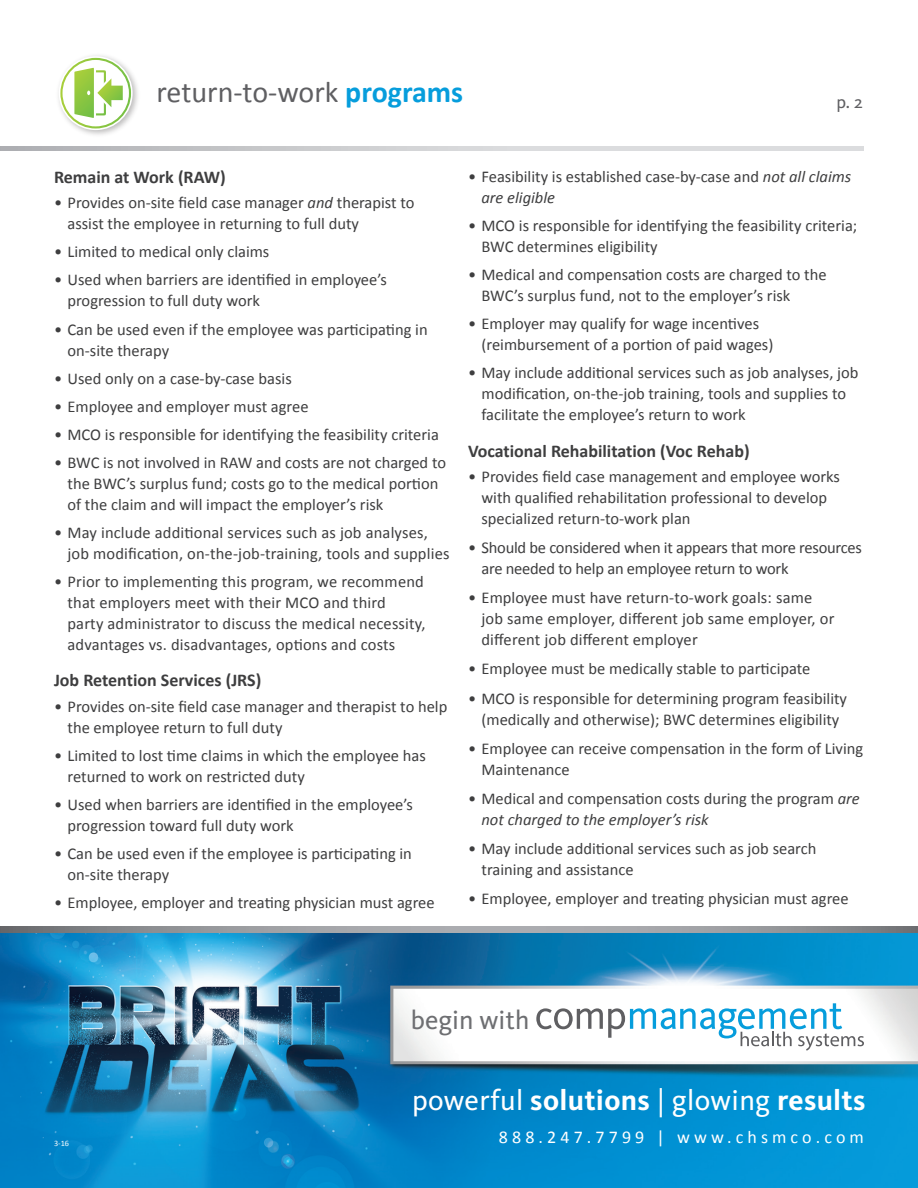
<style>
.page{position:relative;width:918px;height:1188px;background:#fff}
.page>*{position:absolute;margin:0;border:0;box-sizing:border-box;transform-origin:0 0}
.t1{font:30px "Calibri";color:#5f5f62}
.t2{font:29.25px "Kievit OT";letter-spacing:.01em;color:#fff}
.t3{font:27px "Kievit OT";color:#6e6f72}
.Subhead{font:700 18px "Calibri";color:#3e3e3f}
.t4{font:18px "Calibri";letter-spacing:.23em;color:#fff}
.Title_-_page_2{font:18px "Kievit OT";color:#5f5f62}
.t5{font:16.5px/21px "Calibri";color:#3e3e3f}
.t6{font:8.25px "Calibri";color:#fff}
.s1{font-weight:700;color:#069ddc}
.s2{font-style:italic}
.s3{font-weight:700}
</style>
<div class="page">
<img style="left:0;top:932px;width:918px;height:256px">
<svg style="left:536px;top:1003px;width:328px;height:48px"></svg>
<svg style="left:0;top:927px;width:918px;height:5px;background:#97989b"></svg>
<svg style="left:0;top:146px;width:864px;height:5px;background:#cdced1"></svg>
<img style="left:58px;top:55px;width:80px;height:80px">
<svg style="left:60px;top:58px;width:71px;height:71px"></svg>
<p class="t1" style="left:157px;top:73px;width:308px">return-to-work <span class="s1">programs</span></p>
<p class="Title_-_page_2" style="left:836px;top:92px;width:28px">p. 2</p>
<p class="Subhead" style="left:54px;top:166px;width:173px">Remain at Work (RAW)</p>
<p class="t5" style="left:68px;top:193px;width:349px;text-indent:-14px">• Provides on-site field case manager <span class="s2">and</span> therapist to assist the employee in returning to full duty</p>
<p class="t5" style="left:54px;top:242px;width:217px">• Limited to medical only claims</p>
<p class="t5" style="left:68px;top:270px;width:321px;text-indent:-14px">• Used when barriers are identified in employee’s progression to full duty work</p>
<p class="t5" style="left:68px;top:319px;width:362px;text-indent:-14px">• Can be used even if the employee was participating in on-site therapy</p>
<p class="t5" style="left:54px;top:368px;width:239px">• Used only on a case-by-case basis</p>
<p class="t5" style="left:54px;top:396px;width:256px">• Employee and employer must agree</p>
<p class="t5" style="left:54px;top:424px;width:386px">• MCO is responsible for identifying the feasibility criteria</p>
<p class="t5" style="left:68px;top:452px;width:380px;text-indent:-14px">• BWC is not involved in RAW and costs are not charged to the BWC’s surplus fund; costs go to the medical portion of the claim and will impact the employer’s risk</p>
<p class="t5" style="left:68px;top:522px;width:384px;text-indent:-14px">• May include additional services such as job analyses, job modification, on-the-job-training, tools and supplies</p>
<p class="t5" style="left:68px;top:571px;width:359px;text-indent:-14px">• Prior to implementing this program, we recommend that employers meet with their MCO and third party administrator to discuss the medical necessity, advantages vs. disadvantages, options and costs</p>
<p class="Subhead" style="left:54px;top:669px;width:209px">Job Retention Services (JRS)</p>
<p class="t5" style="left:68px;top:696px;width:381px;text-indent:-14px">• Provides on-site field case manager and therapist to help the employee return to full duty</p>
<p class="t5" style="left:68px;top:745px;width:360px;text-indent:-14px">• Limited to lost time claims in which the employee has returned to work on restricted duty</p>
<p class="t5" style="left:68px;top:794px;width:347px;text-indent:-14px">• Used when barriers are identified in the employee’s progression toward full duty work</p>
<p class="t5" style="left:68px;top:843px;width:346px;text-indent:-14px">• Can be used even if the employee is participating in on-site therapy</p>
<p class="t5" style="left:54px;top:892px;width:382px">• Employee, employer and treating physician must agree</p>
<p class="t5" style="left:482px;top:166px;width:371px;text-indent:-14px">• Feasibility is established case-by-case and <span class="s2">not all claims are eligible</span></p>
<p class="t5" style="left:482px;top:215px;width:377px;text-indent:-14px">• MCO is responsible for identifying the feasibility criteria;<br>BWC determines eligibility</p>
<p class="t5" style="left:482px;top:264px;width:347px;text-indent:-14px">• Medical and compensation costs are charged to the<br>BWC’s surplus fund, not to the employer’s risk</p>
<p class="t5" style="left:482px;top:313px;width:293px;text-indent:-14px">• Employer may qualify for wage incentives (reimbursement of a portion of paid wages)</p>
<p class="t5" style="left:482px;top:362px;width:379px;text-indent:-14px">• May include additional services such as job analyses, job modification, on-the-job training, tools and supplies to facilitate the employee’s return to work</p>
<p class="Subhead" style="left:468px;top:439px;width:283px">Vocational Rehabilitation (Voc Rehab)</p>
<p class="t5" style="left:482px;top:466px;width:360px;text-indent:-14px">• Provides field case management and employee works with qualified rehabilitation professional to develop specialized return-to-work plan</p>
<p class="t5" style="left:482px;top:537px;width:382px;text-indent:-14px">• Should be considered when it appears that more resources are needed to help an employee return to work</p>
<p class="t5" style="left:482px;top:587px;width:354px;text-indent:-14px">• Employee must have return-to-work goals: same job same employer, different job same employer, or different job different employer</p>
<p class="t5" style="left:468px;top:659px;width:344px">• Employee must be medically stable to participate</p>
<p class="t5" style="left:468px;top:688px;width:381px;text-align:center">• MCO is responsible for determining program feasibility (medically and otherwise); BWC determines eligibility</p>
<p class="t5" style="left:482px;top:738px;width:383px;text-indent:-14px">• Employee can receive compensation in the form of Living<br>Maintenance</p>
<p class="t5" style="left:482px;top:788px;width:380px;text-indent:-14px">• Medical and compensation costs during the program <span class="s2">are not charged to the employer’s risk</span></p>
<p class="t5" style="left:482px;top:838px;width:336px;text-indent:-14px">• May include additional services such as job search training and assistance</p>
<p class="t5" style="left:468px;top:888px;width:382px">• Employee, employer and treating physician must agree</p>
<h3 class="t3" style="left:411px;top:1004px;width:120px">begin with</h3>
<p class="t6" style="left:54px;top:1138px;width:17px">3-16</p>
<h2 class="t2" style="left:412px;top:1084px;width:455px">powerful <span class="s3">solutions</span> | glowing <span class="s3">results</span></h2>
<p class="t4" style="left:499px;top:1126px;width:367px">888.247.7799 | www.chsmco.com</p>
</div>
